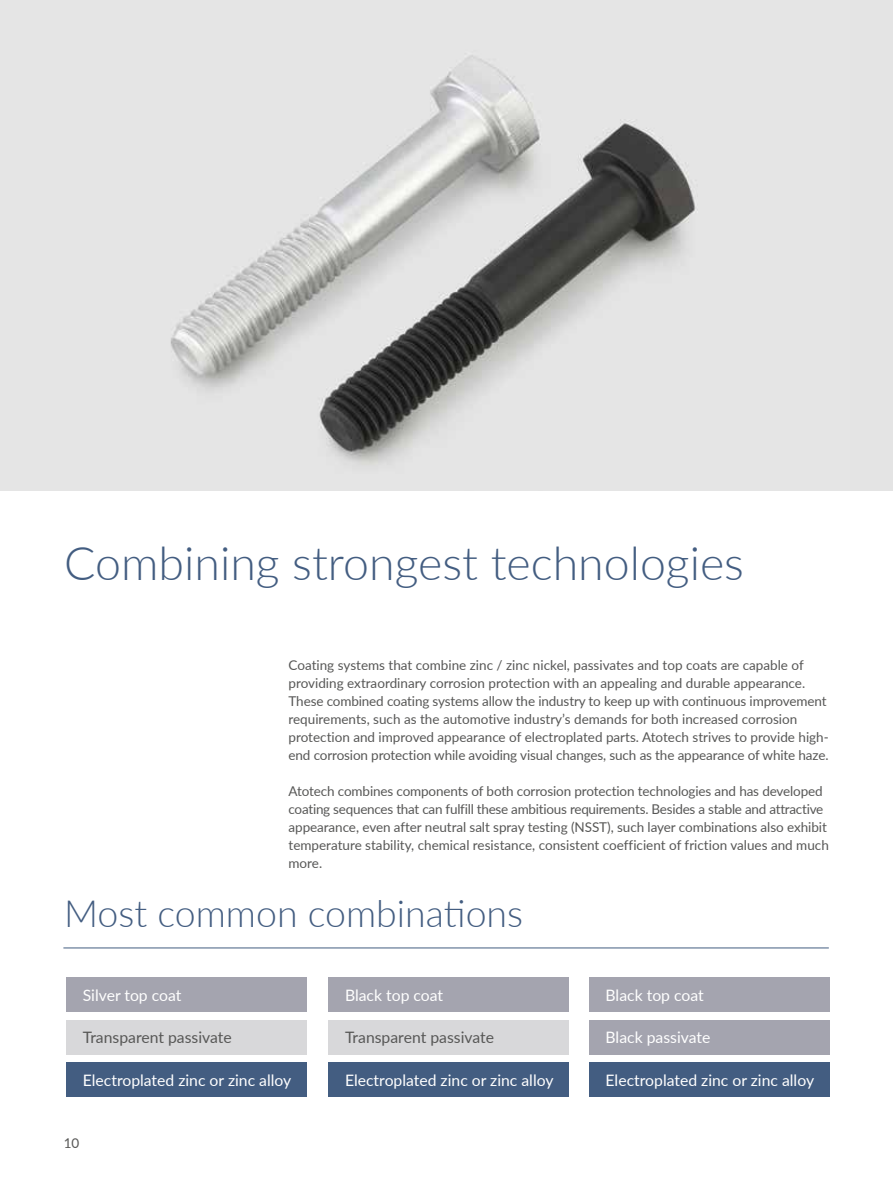
<style>
.page{position:relative;width:893px;height:1191px;background:#fff}
.page>*{position:absolute;margin:0;border:0;box-sizing:border-box;transform-origin:0 0}
.t1{font:300 46.5px "Lato";color:#435d81}
.t2{font:300 37.5px "Lato";color:#435d81}
.t3{font:15.75px "Lato";color:#fff}
.t4{font:15.75px "Lato";color:#575756}
.t5{font:13.5px/18px "Lato";letter-spacing:-.005em;color:#575756}
</style>
<div class="page">
<div style="left:0;top:0;width:893px;height:490px;background:#e4e4e4"></div>
<img style="left:170px;top:55px;width:525px;height:410px">
<div style="left:66px;top:977px;width:241px;height:35px;background:#a4a4af"></div>
<div style="left:66px;top:1019px;width:241px;height:35px;background:#d8d8da"></div>
<div style="left:66px;top:1061px;width:241px;height:35px;background:#435d81"></div>
<div style="left:328px;top:977px;width:241px;height:35px;background:#a4a4af"></div>
<div style="left:328px;top:1019px;width:241px;height:35px;background:#d8d8da"></div>
<div style="left:328px;top:1061px;width:241px;height:35px;background:#435d81"></div>
<div style="left:589px;top:977px;width:240px;height:35px;background:#a4a4af"></div>
<div style="left:589px;top:1019px;width:240px;height:35px;background:#a4a4af"></div>
<div style="left:589px;top:1061px;width:240px;height:35px;background:#435d81"></div>
<hr style="left:63px;top:947px;width:766px;height:1px;background:#435d81">
<h1 class="t1" style="left:64px;top:531px;width:681px">Combining strongest technologies</h1>
<p class="t5" style="left:289px;top:656px;width:542px">Coating systems that combine zinc / zinc nickel, passivates and top coats are capable of providing extraordinary corrosion protection with an appealing and durable appearance.<br>These combined coating systems allow the industry to keep up with continuous improvement requirements, such as the automotive industry’s demands for both increased corrosion protection and improved appearance of electroplated parts. Atotech strives to provide high&shy;end corrosion protection while avoiding visual changes, such as the appearance of white haze.</p>
<p class="t5" style="left:289px;top:782px;width:542px">Atotech combines components of both corrosion protection technologies and has developed coating sequences that can fulfill these ambitious requirements. Besides a stable and attractive appearance, even after neutral salt spray testing (NSST), such layer combinations also exhibit temperature stability, chemical resistance, consistent coefficient of friction values and much more.</p>
<h2 class="t2" style="left:64px;top:887px;width:461px">Most common combinations</h2>
<p class="t3" style="left:83px;top:984px;width:100px">Silver top coat</p>
<p class="t4" style="left:83px;top:1026px;width:151px">Transparent passivate</p>
<p class="t3" style="left:83px;top:1068px;width:210px">Electroplated zinc or zinc alloy</p>
<p class="t5" style="left:64px;top:1134px;width:17px">10</p>
<p class="t3" style="left:345px;top:984px;width:100px">Black top coat</p>
<p class="t4" style="left:345px;top:1026px;width:151px">Transparent passivate</p>
<p class="t3" style="left:345px;top:1068px;width:210px">Electroplated zinc or zinc alloy</p>
<p class="t3" style="left:606px;top:984px;width:100px">Black top coat</p>
<p class="t3" style="left:606px;top:1026px;width:106px">Black passivate</p>
<p class="t3" style="left:606px;top:1068px;width:210px">Electroplated zinc or zinc alloy</p>
</div>
